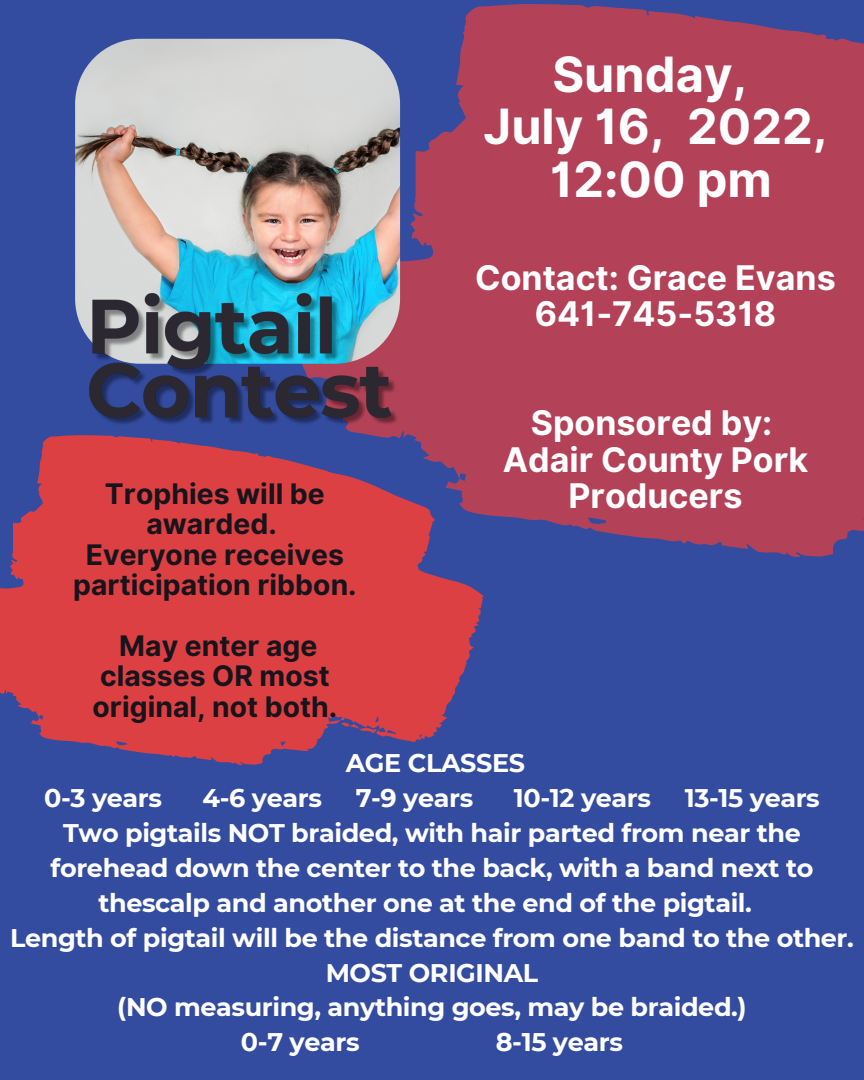
<style>
.page{position:relative;width:864px;height:1080px;background:#344ca0}
.page>*{position:absolute;margin:0;border:0;box-sizing:border-box;transform-origin:0 0}
.t1{font:700 48.75px "Inter";color:#fff}
.t2{font:700 34.05px/36.5px "Inter";color:#fff;text-align:center}
.t3{font:700 28.35px/30.3px "Inter";color:#17141c;text-align:center}
.t4{font:700 25.5px/34.8px "Montserrat";letter-spacing:-.015em;color:#fff;text-align:center}
</style>
<div class="page">
<svg style="left:301px;top:4px;width:563px;height:553px;background:#a4435f"></svg>
<img style="left:75px;top:39px;width:325px;height:325px;border-radius:65px">
<img style="left:85px;top:279px;width:317px;height:156px">
<svg style="left:0;top:435px;width:482px;height:330px;fill:#dc4042"></svg>
<svg style="left:420px;top:733px;width:5px;height:6px"></svg>
<svg style="left:341px;top:722px;width:36px;height:12px"></svg>
<p class="t1" style="left:552px;top:45px;width:196px">Sunday,</p>
<p class="t1" style="left:484px;top:98px;width:345px">July 16, 2022,</p>
<p class="t1" style="left:550px;top:151px;width:223px">12:00 pm</p>
<p class="t3" style="left:105px;top:478px;width:221px">Trophies will be awarded.</p>
<p class="t3" style="left:73px;top:539px;width:285px">Everyone receives participation ribbon.</p>
<p class="t3" style="left:92px;top:630px;width:246px">May enter age classes OR most original, not both.</p>
<p class="t2" style="left:475px;top:259px;width:362px">Contact: Grace Evans<br>641-745-5318</p>
<p class="t2" style="left:531px;top:405px;width:243px">Sponsored by:</p>
<p class="t2" style="left:503px;top:441px;width:307px">Adair County Pork<br>Producers</p>
<p class="t4" style="left:346px;top:746px;width:181px">AGE CLASSES</p>
<p class="t4" style="left:44px;top:781px;width:119px">0-3 years</p>
<p class="t4" style="left:203px;top:781px;width:121px">4-6 years</p>
<p class="t4" style="left:356px;top:781px;width:119px">7-9 years</p>
<p class="t4" style="left:514px;top:781px;width:139px">10-12 years</p>
<p class="t4" style="left:685px;top:781px;width:137px">13-15 years</p>
<p class="t4" style="left:63px;top:816px;width:739px">Two pigtails NOT braided, with hair parted from near the</p>
<p class="t4" style="left:51px;top:850px;width:764px">forehead down the center to the back, with a band next to thescalp and another one at the end of the pigtail.</p>
<p class="t4" style="left:10px;top:920px;width:845px">Length of pigtail will be the distance from one band to the other.</p>
<p class="t4" style="left:326px;top:955px;width:214px">MOST ORIGINAL</p>
<p class="t4" style="left:117px;top:990px;width:631px">(NO measuring, anything goes, may be braided.)</p>
<p class="t4" style="left:241px;top:1025px;width:120px">0-7 years</p>
<p class="t4" style="left:496px;top:1025px;width:129px">8-15 years</p>
</div>
